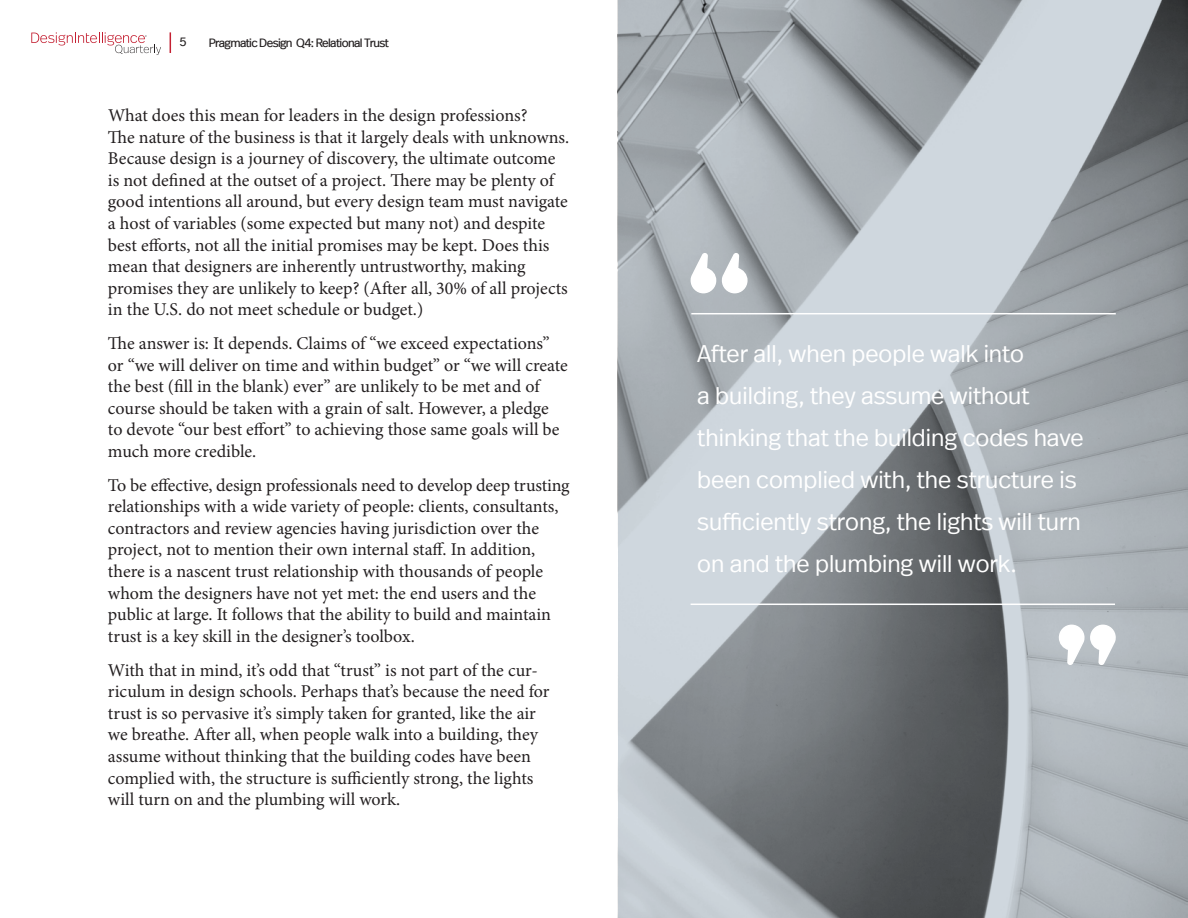
<style>
.page{position:relative;width:1188px;height:918px;background:#fff}
.page>*{position:absolute;margin:0;border:0;box-sizing:border-box;transform-origin:0 0}
.t1{font:300 24px/42px "Real Head Offc";color:#fff}
.Body_text{font:18px/21.6px "Minion Pro";color:#231f20}
.t2{font:12px "Real Head Offc";letter-spacing:-.05em;color:#231f20}
</style>
<div class="page">
<svg style="left:618px;top:0;width:570px;height:918px;background:#a0a6ab"></svg>
<hr style="left:691px;top:313px;width:425px;height:1px;background:#fff">
<svg style="left:690px;top:252px;width:58px;height:42px"></svg>
<hr style="left:691px;top:604px;width:424px;height:1px;background:#fff">
<svg style="left:1058px;top:624px;width:59px;height:42px"></svg>
<svg style="left:31px;top:32px;width:130px;height:23px"></svg>
<svg style="left:170px;top:32px;width:1px;height:21px"></svg>
<p class="t2" style="left:180px;top:35px;width:9px">5</p>
<p class="t2" style="left:209px;top:35px;width:182px">Pragmatic Design Q4: Relational Trust</p>
<p class="Body_text" style="left:108px;top:105px;width:463px">What does this mean for leaders in the design professions?<br>The nature of the business is that it largely deals with unknowns.<br>Because design is a journey of discovery, the ultimate outcome is not defined at the outset of a project. There may be plenty of good intentions all around, but every design team must navigate a host of variables (some expected but many not) and despite best efforts, not all the initial promises may be kept. Does this mean that designers are inherently untrustworthy, making promises they are unlikely to keep? (After all, 30% of all projects in the U.S. do not meet schedule or budget.)</p>
<p class="Body_text" style="left:108px;top:333px;width:461px">The answer is: It depends. Claims of “we exceed expectations” or “we will deliver on time and within budget” or “we will create the best (fill in the blank) ever” are unlikely to be met and of course should be taken with a grain of salt. However, a pledge to devote “our best effort” to achieving those same goals will be much more credible.</p>
<p class="Body_text" style="left:108px;top:474px;width:463px">To be effective, design professionals need to develop deep trusting relationships with a wide variety of people: clients, consultants, contractors and review agencies having jurisdiction over the project, not to mention their own internal staff. In addition, there is a nascent trust relationship with thousands of people whom the designers have not yet met: the end users and the public at large. It follows that the ability to build and maintain trust is a key skill in the designer’s toolbox.</p>
<p class="Body_text" style="left:108px;top:659px;width:443px">With that in mind, it’s odd that “trust” is not part of the cur&shy;riculum in design schools. Perhaps that’s because the need for trust is so pervasive it’s simply taken for granted, like the air we breathe. After all, when people walk into a building, they assume without thinking that the building codes have been complied with, the structure is sufficiently strong, the lights will turn on and the plumbing will work.</p>
<p class="t1" style="left:697px;top:333px;width:388px">After all, when people walk into<br>a building, they assume without thinking that the building codes have been complied with, the structure is sufficiently strong, the lights will turn on and the plumbing will work.</p>
</div>
